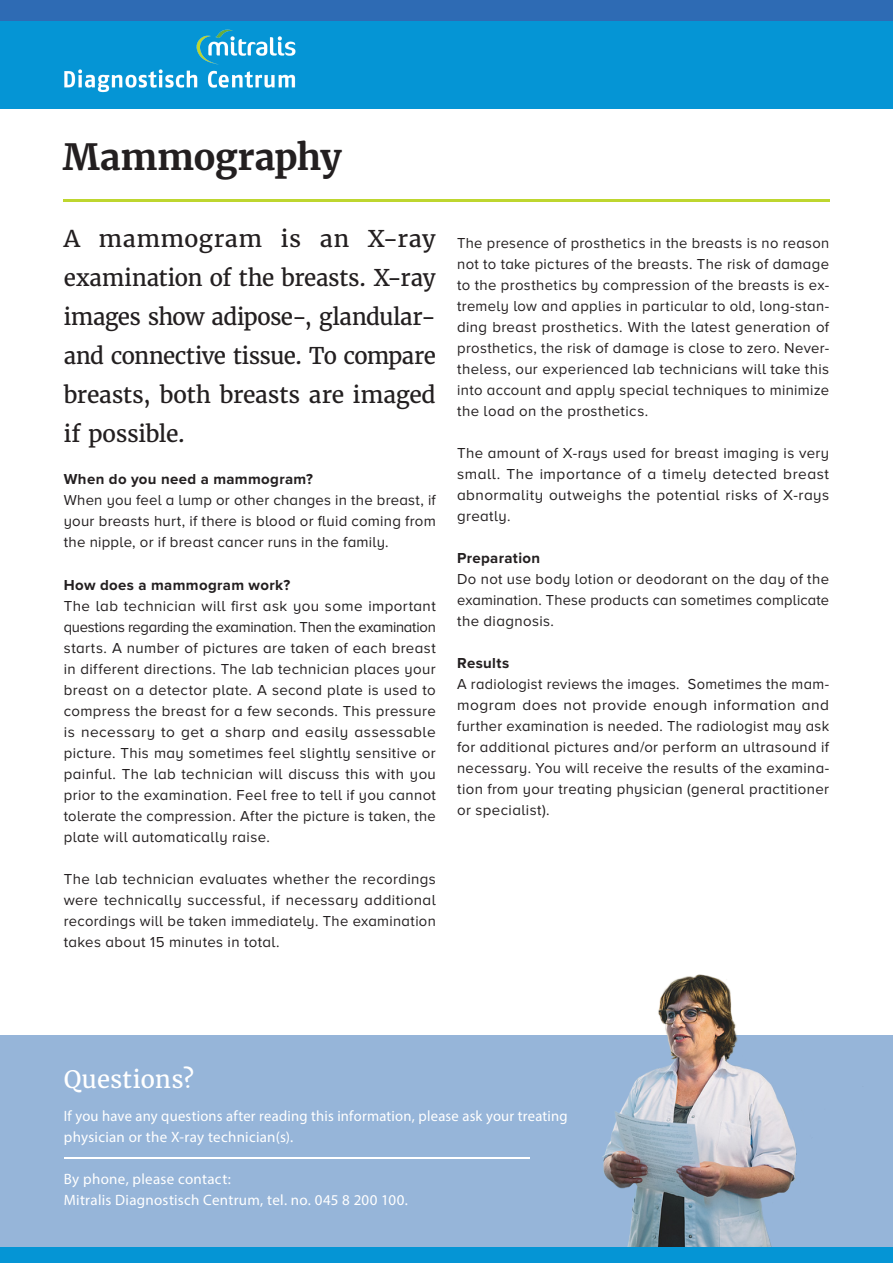
<style>
.page{position:relative;width:893px;height:1263px;background:#fff}
.page>*{position:absolute;margin:0;border:0;box-sizing:border-box;transform-origin:0 0}
.Brochure_Titel{font:700 36px "Merriweather";letter-spacing:-.01em;color:#231f20}
.Subtitel__h2{font:24px "Merriweather";color:#fff}
.Inleidings_Alinea{font:22.95px/39px "Merriweather";letter-spacing:-.015em;color:#231f20;text-align:justify}
.body_tekst{font:15px/21px "Proxima Nova A";letter-spacing:.025em;color:#231f20;text-align:justify}
.Paragraph_Style_1{font:15px/21px "Myriad Pro";letter-spacing:.015em;color:#fff}
.Subtitel__h2-2{font:700 15px "Proxima Nova";letter-spacing:.025em;color:#231f20}
</style>
<div class="page">
<div style="left:0;top:21px;width:893px;height:87px;background:#0595d5"></div>
<hr style="left:63px;top:199px;width:766px;height:2px;background:#bed62f">
<div style="left:0;top:0;width:893px;height:21px;background:#2e6bb4"></div>
<div style="left:0;top:1036px;width:893px;height:227px;background:#96b5d9"></div>
<hr style="left:64px;top:1157px;width:466px;height:1px;background:#fff">
<img style="left:599px;top:974px;width:294px;height:273px">
<div style="left:0;top:1247px;width:893px;height:16px;background:#0595d5"></div>
<img style="left:64px;top:29px;width:232px;height:64px">
<p class="Brochure_Titel" style="left:63px;top:134px;width:281px">Mammography</p>
<p class="Inleidings_Alinea" style="left:64px;top:219px;width:374px">A mammogram is an X-ray examination of the breasts. X-ray images show adipose-, glandular&shy;and connective tissue. To compare breasts, both breasts are imaged if possible.</p>
<p class="Subtitel__h2-2" style="left:64px;top:468px;width:251px">When do you need a mammogram?</p>
<p class="body_tekst" style="left:64px;top:489px;width:374px">When you feel a lump or other changes in the breast, if your breasts hurt, if there is blood or fluid coming from the nipple, or if breast cancer runs in the family.</p>
<p class="Subtitel__h2-2" style="left:64px;top:574px;width:228px">How does a mammogram work?</p>
<p class="body_tekst" style="left:64px;top:595px;width:374px">The lab technician will first ask you some important questions regarding the examination. Then the examination starts. A number of pictures are taken of each breast in different directions. The lab technician places your breast on a detector plate. A second plate is used to compress the breast for a few seconds. This pressure is necessary to get a sharp and easily assessable picture. This may sometimes feel slightly sensitive or painful. The lab technician will discuss this with you prior to the examination. Feel free to tell if you cannot tolerate the compression. After the picture is taken, the plate will automatically raise.</p>
<p class="body_tekst" style="left:64px;top:868px;width:374px">The lab technician evaluates whether the recordings were technically successful, if necessary additional recordings will be taken immediately. The examination takes about 15 minutes in total.</p>
<p class="body_tekst" style="left:457px;top:233px;width:374px">The presence of prosthetics in the breasts is no reason not to take pictures of the breasts. The risk of damage to the prosthetics by compression of the breasts is ex&shy;tremely low and applies in particular to old, long-stan&shy;ding breast prosthetics. With the latest generation of prosthetics, the risk of damage is close to zero. Never&shy;theless, our experienced lab technicians will take this into account and apply special techniques to minimize the load on the prosthetics.</p>
<p class="body_tekst" style="left:457px;top:443px;width:374px">The amount of X-rays used for breast imaging is very small. The importance of a timely detected breast abnormality outweighs the potential risks of X-rays greatly.</p>
<p class="Subtitel__h2-2" style="left:457px;top:547px;width:85px">Preparation</p>
<p class="body_tekst" style="left:457px;top:569px;width:374px">Do not use body lotion or deodorant on the day of the examination. These products can sometimes complicate the diagnosis.</p>
<p class="Subtitel__h2-2" style="left:457px;top:652px;width:54px">Results</p>
<p class="body_tekst" style="left:457px;top:674px;width:374px">A radiologist reviews the images. Sometimes the mam&shy;mogram does not provide enough information and further examination is needed. The radiologist may ask for additional pictures and/or perform an ultrasound if necessary. You will receive the results of the examina&shy;tion from your treating physician (general practitioner or specialist).</p>
<p class="Subtitel__h2" style="left:64px;top:1064px;width:132px">Questions?</p>
<p class="Paragraph_Style_1" style="left:64px;top:1105px;width:505px">If you have any questions after reading this information, please ask your treating physician or the X-ray technician(s).</p>
<p class="Paragraph_Style_1" style="left:64px;top:1168px;width:168px">By phone, please contact:</p>
<p class="Paragraph_Style_1" style="left:64px;top:1189px;width:346px">Mitralis Diagnostisch Centrum, tel. no. 045 8 200 100.</p>
</div>
